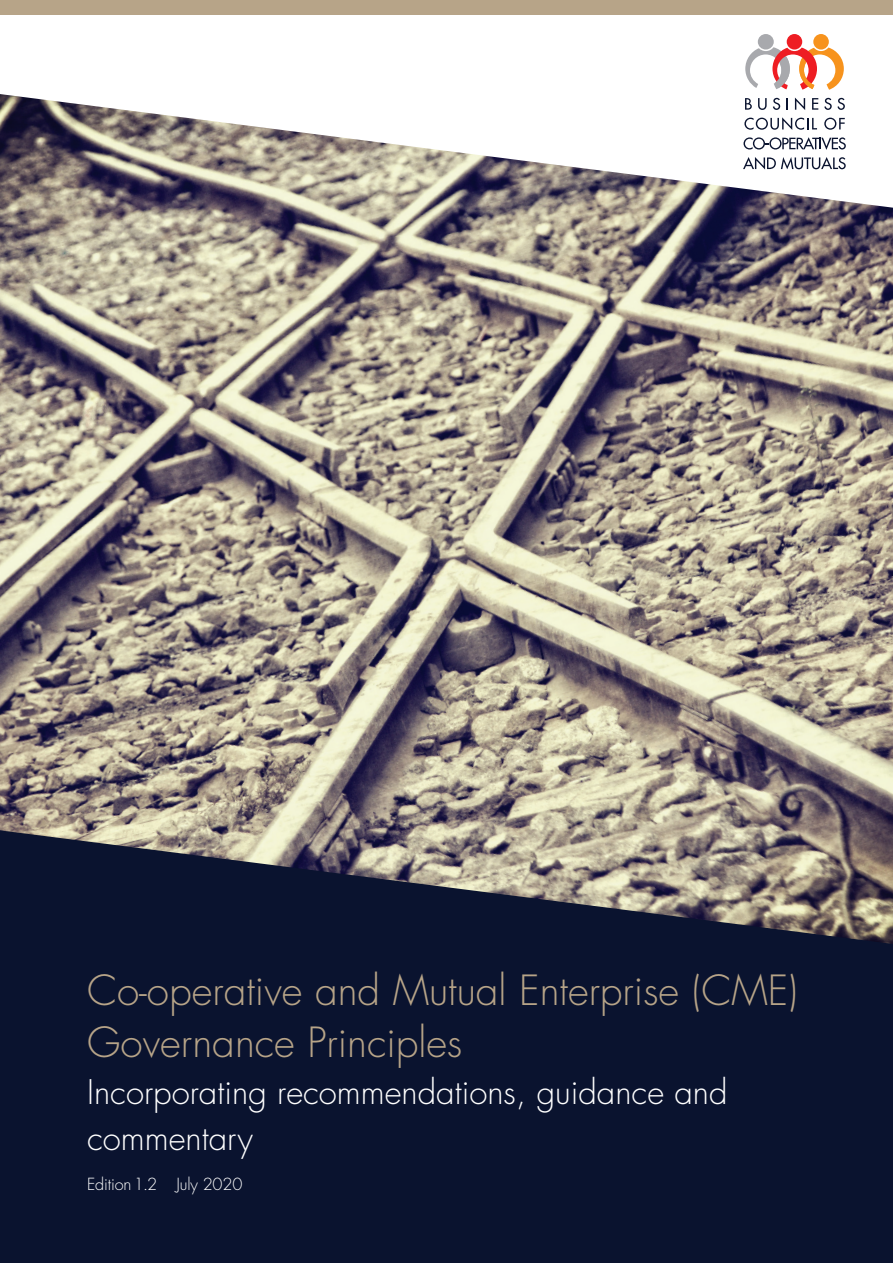
<style>
.page{position:relative;width:893px;height:1263px;background:#fff}
.page>*{position:absolute;margin:0;border:0;box-sizing:border-box;transform-origin:0 0}
.t1{font:300 40.5px/52.5px "Futura";color:#b7a488}
.t2{font:300 33px/46.5px "Futura";color:#fff}
.t3{font:300 16.2px "Futura";letter-spacing:-.01em;color:#fff}
</style>
<div class="page">
<div style="left:0;top:0;width:893px;height:15px;background:#b7a488"></div>
<div style="left:0;top:213px;width:893px;height:1050px;background:#0a132f"></div>
<img style="left:0;top:94px;width:893px;height:850px">
<svg style="left:745px;top:47px;width:99px;height:43px"></svg>
<div style="left:758px;top:34px;width:16px;height:16px;background:#a8a9ad;border-radius:50%"></div>
<div style="left:787px;top:34px;width:15px;height:16px;background:#ee1d23;border-radius:50%"></div>
<div style="left:813px;top:34px;width:16px;height:16px;background:#f7931d;border-radius:50%"></div>
<svg style="left:745px;top:98px;width:7px;height:12px"></svg>
<svg style="left:758px;top:98px;width:9px;height:12px"></svg>
<svg style="left:773px;top:98px;width:7px;height:12px"></svg>
<svg style="left:787px;top:98px;width:1px;height:12px"></svg>
<svg style="left:795px;top:98px;width:10px;height:12px"></svg>
<svg style="left:812px;top:98px;width:6px;height:12px"></svg>
<svg style="left:824px;top:98px;width:21px;height:12px"></svg>
<svg style="left:744px;top:117px;width:73px;height:13px"></svg>
<svg style="left:824px;top:118px;width:21px;height:12px"></svg>
<svg style="left:743px;top:137px;width:103px;height:13px"></svg>
<svg style="left:743px;top:157px;width:103px;height:13px"></svg>
<p class="t1" style="left:87px;top:964px;width:712px">Co-operative and Mutual Enterprise (CME)<br>Governance Principles</p>
<p class="t2" style="left:87px;top:1069px;width:642px">Incorporating recommendations, guidance and commentary</p>
<p class="t3" style="left:87px;top:1174px;width:157px">Edition 1.2 July 2020</p>
</div>
